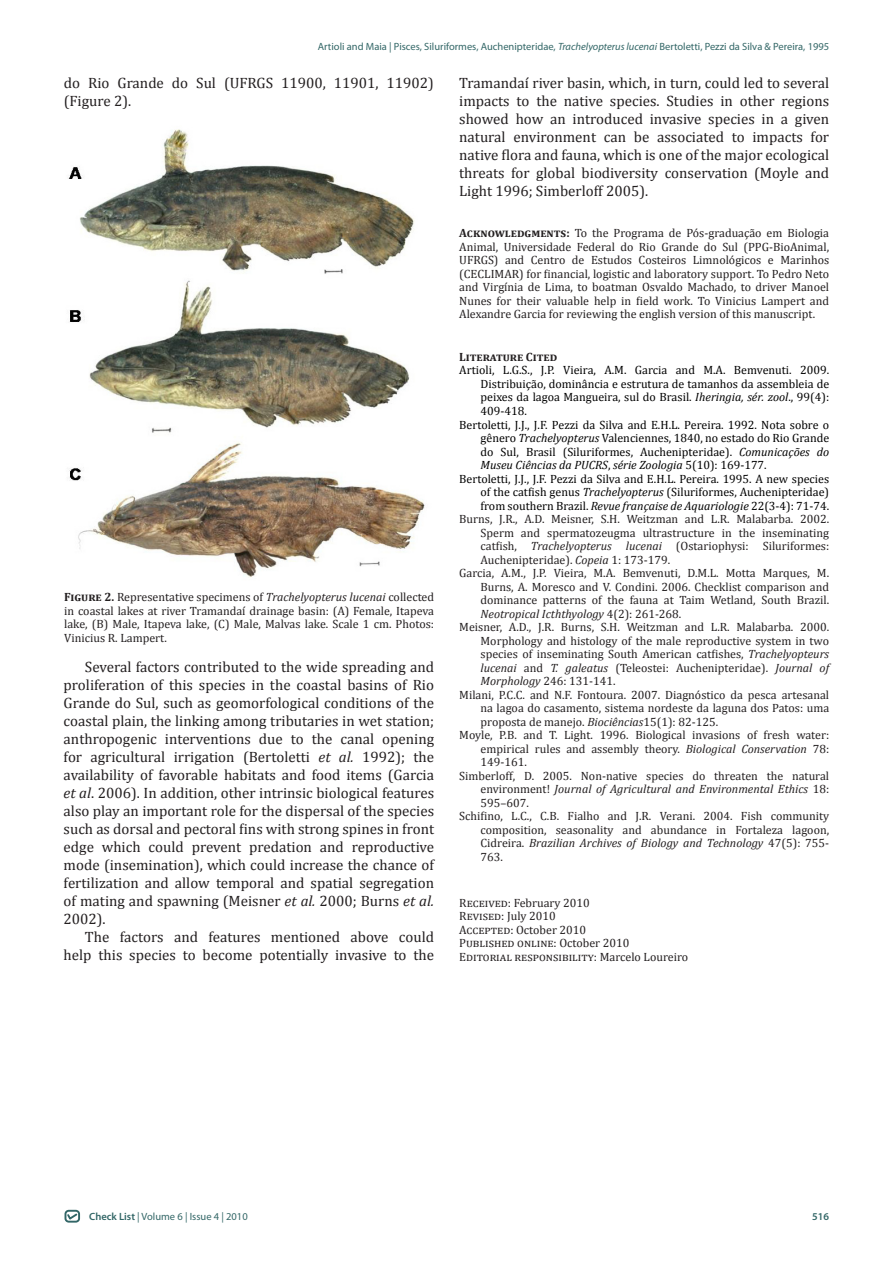
<style>
.page{position:relative;width:893px;height:1263px;background:#fff}
.page>*{position:absolute;margin:0;border:0;box-sizing:border-box;transform-origin:0 0}
.ecxecxmsonormal{font:15px/18px "Cambria";color:#231f20;text-align:justify}
.t1{font:12px/13.5px "Cambria";color:#231f20;text-align:justify}
.t2{font:12px/13.5px "Cambria";color:#000;text-align:justify}
.t3{font:700 12px "Cambria";color:#231f20}
.t4{font:10.5px "Myriad Pro";color:#336767}
.t5{font:600 10.5px "Myriad Pro";color:#336767}
.s1{font-style:italic}
.s2{font-weight:700}
.s3{font-weight:600}
</style>
<div class="page">
<div style="left:65px;top:1210px;width:15px;height:12px;border:2px solid #326667;border-radius:3px"></div>
<svg style="left:66px;top:1212px;width:13px;height:9px"></svg>
<img style="left:68px;top:129px;width:357px;height:448px">
<p class="t4" style="left:318px;top:40px;width:513px">Artioli and Maia | Pisces, Siluriformes, Auchenipteridae, <span class="s1">Trachelyopterus lucenai</span> Bertoletti, Pezzi da Silva &amp; Pereira, 1995</p>
<p class="ecxecxmsonormal" style="left:64px;top:74px;width:371px">do Rio Grande do Sul (UFRGS 11900, 11901, 11902) (Figure 2).</p>
<p class="t1" style="left:64px;top:590px;width:371px"><span class="s2">Figure 2.</span> Representative specimens of <span class="s1">Trachelyopterus lucenai</span> collected in coastal lakes at river Tramandaí drainage basin: (A) Female, Itapeva lake, (B) Male, Itapeva lake, (C) Male, Malvas lake. Scale 1 cm. Photos:<br>Vinicius R. Lampert.</p>
<p class="ecxecxmsonormal" style="left:64px;top:658px;width:372px;text-indent:21px">Several factors contributed to the wide spreading and proliferation of this species in the coastal basins of Rio Grande do Sul, such as geomorfological conditions of the coastal plain, the linking among tributaries in wet station; anthropogenic interventions due to the canal opening for agricultural irrigation (Bertoletti <span class="s1">et al.</span> 1992); the availability of favorable habitats and food items (Garcia <span class="s1">et al</span>. 2006). In addition, other intrinsic biological features also play an important role for the dispersal of the species such as dorsal and pectoral fins with strong spines in front edge which could prevent predation and reproductive mode (insemination), which could increase the chance of fertilization and allow temporal and spatial segregation of mating and spawning (Meisner <span class="s1">et al.</span> 2000; Burns <span class="s1">et al.<br></span>2002).</p>
<p class="ecxecxmsonormal" style="left:64px;top:928px;width:372px;text-align:right">The factors and features mentioned above could help this species to become potentially invasive to the</p>
<p class="ecxecxmsonormal" style="left:459px;top:74px;width:371px">Tramandaí river basin, which, in turn, could led to several impacts to the native species. Studies in other regions showed how an introduced invasive species in a given natural environment can be associated to impacts for native flora and fauna, which is one of the major ecological threats for global biodiversity conservation (Moyle and Light 1996; Simberloff 2005).</p>
<p class="t1" style="left:459px;top:226px;width:371px"><span class="s2">Acknowledgments:</span> To the Programa de Pós-graduação em Biologia Animal, Universidade Federal do Rio Grande do Sul (PPG-BioAnimal, UFRGS) and Centro de Estudos Costeiros Limnológicos e Marinhos (CECLIMAR) for financial, logistic and laboratory support. To Pedro Neto and Virgínia de Lima, to boatman Osvaldo Machado, to driver Manoel Nunes for their valuable help in field work. To Vinicius Lampert and Alexandre Garcia for reviewing the english version of this manuscript.</p>
<p class="t3" style="left:459px;top:350px;width:100px">Literature Cited</p>
<p class="t2" style="left:481px;top:364px;width:350px;text-indent:-21px">Artioli, L.G.S., J.P. Vieira, A.M. Garcia and M.A. Bemvenuti. 2009.<br>Distribuição, dominância e estrutura de tamanhos da assembleia de peixes da lagoa Mangueira, sul do Brasil. <span class="s1">Iheringia, sér. zool</span>., 99(4):<br>409-418.</p>
<p class="t2" style="left:481px;top:418px;width:350px;text-indent:-21px">Bertoletti, J.J., J.F. Pezzi da Silva and E.H.L. Pereira. 1992. Nota sobre o gênero <span class="s1">Trachelyopterus</span> Valenciennes, 1840, no estado do Rio Grande do Sul, Brasil (Siluriformes, Auchenipteridae). <span class="s1">Comunicações do Museu Ciências da PUCRS</span>, <span class="s1">série Zoologia</span> 5(10): 169-177.</p>
<p class="t2" style="left:481px;top:472px;width:350px;text-indent:-21px">Bertoletti, J.J., J.F. Pezzi da Silva and E.H.L. Pereira. 1995. A new species of the catfish genus <span class="s1">Trachelyopterus</span> (Siluriformes, Auchenipteridae) from southern Brazil. <span class="s1">Revue française de Aquariologie</span> 22(3-4): 71-74.</p>
<p class="t1" style="left:481px;top:512px;width:350px;text-indent:-21px">Burns, J.R., A.D. Meisner, S.H. Weitzman and L.R. Malabarba. 2002.<br>Sperm and spermatozeugma ultrastructure in the inseminating catfish, <span class="s1">Trachelyopterus lucenai</span> (Ostariophysi: Siluriformes:<br>Auchenipteridae). <span class="s1">Copeia</span> 1: 173-179.</p>
<p class="t1" style="left:481px;top:566px;width:350px;text-indent:-21px">Garcia, A.M., J.P. Vieira, M.A. Bemvenuti, D.M.L. Motta Marques, M.<br>Burns, A. Moresco and V. Condini. 2006. Checklist comparison and dominance patterns of the fauna at Taim Wetland, South Brazil.<br><span class="s1">Neotropical Icththyology</span> 4(2): 261-268.</p>
<p class="t1" style="left:481px;top:620px;width:350px;text-indent:-21px">Meisner, A.D., J.R. Burns, S.H. Weitzman and L.R. Malabarba. 2000.<br>Morphology and histology of the male reproductive system in two species of inseminating South American catfishes, <span class="s1">Trachelyopteurs lucenai</span> and <span class="s1">T. galeatus</span> (Teleostei: Auchenipteridae). <span class="s1">Journal of Morphology</span> 246: 131-141.</p>
<p class="t1" style="left:481px;top:688px;width:350px;text-indent:-21px">Milani, P.C.C. and N.F. Fontoura. 2007. Diagnóstico da pesca artesanal na lagoa do casamento, sistema nordeste da laguna dos Patos: uma proposta de manejo. <span class="s1">Biociências</span>15(1): 82-125.</p>
<p class="t1" style="left:481px;top:728px;width:350px;text-indent:-21px">Moyle, P.B. and T. Light. 1996. Biological invasions of fresh water: empirical rules and assembly theory. <span class="s1">Biological Conservation</span> 78:<br>149-161.</p>
<p class="t1" style="left:481px;top:769px;width:350px;text-indent:-21px">Simberloff, D. 2005. Non-native species do threaten the natural environment! <span class="s1">Journal of Agricultural and Environmental Ethics</span> 18:<br>595–607.</p>
<p class="t1" style="left:481px;top:809px;width:350px;text-indent:-21px">Schifino, L.C., C.B. Fialho and J.R. Verani. 2004. Fish community composition, seasonality and abundance in Fortaleza lagoon, Cidreira. <span class="s1">Brazilian Archives of Biology and Technology</span> 47(5): 755- 763.</p>
<p class="t1" style="left:459px;top:896px;width:132px">Received: February 2010</p>
<p class="t1" style="left:459px;top:909px;width:98px">Revised: July 2010</p>
<p class="t1" style="left:459px;top:923px;width:128px">Accepted: October 2010</p>
<p class="t1" style="left:459px;top:936px;width:172px">Published online: October 2010</p>
<p class="t1" style="left:459px;top:950px;width:230px">Editorial responsibility: Marcelo Loureiro</p>
<p class="t4" style="left:89px;top:1210px;width:160px"><span class="s3">Check List</span> | Volume 6 | Issue 4 | 2010</p>
<p class="t5" style="left:812px;top:1209px;width:18px">516</p>
</div>
